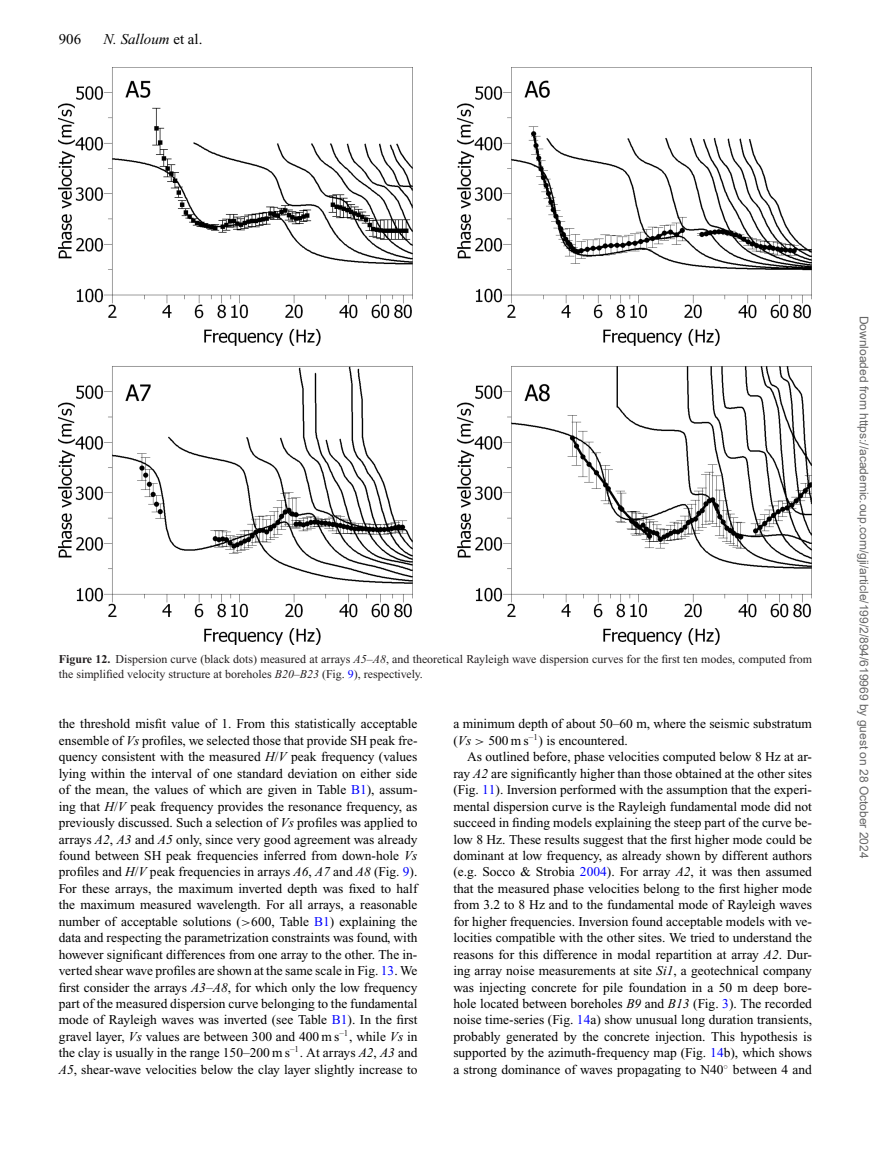
<style>
.page{position:relative;width:893px;height:1174px;background:#fff}
.page>*{position:absolute;margin:0;border:0;box-sizing:border-box;transform-origin:0 0}
.t1{font:italic 15px "Times New Roman";color:#000}
.t2{font:15px "Times New Roman";color:#000}
.t3{font:13.5px/16.5px "Times New Roman";color:#000;text-align:justify}
.t4{font:12px/15px "Times New Roman";color:#231f20}
.t5{font:12px "Arial";color:#666}
.s1{font-style:normal}
.s2{font-weight:700}
.s3{font-style:italic}
.s4{color:#00f}
.s5{font-family:"RMTMI"}
</style>
<div class="page">
<img style="left:59px;top:68px;width:752px;height:576px">
<p class="t2" style="left:59px;top:33px;width:24px">906</p>
<p class="t1" style="left:104px;top:33px;width:100px">N. Salloum <span class="s1">et al.</span></p>
<p class="t4" style="left:59px;top:653px;width:755px"><span class="s2">Figure 12.</span> Dispersion curve (black dots) measured at arrays <span class="s3">A5</span>–<span class="s3">A8</span>, and theoretical Rayleigh wave dispersion curves for the first ten modes, computed from the simplified velocity structure at boreholes <span class="s3">B20</span>–<span class="s3">B23</span> (Fig. <span class="s4">9</span>), respectively.</p>
<p class="t3" style="left:59px;top:717px;width:360px">the threshold misfit value of 1. From this statistically acceptable ensemble of <span class="s3">Vs</span> profiles, we selected those that provide SH peak fre&shy;quency consistent with the measured <span class="s3">H</span>/<span class="s3">V</span> peak frequency (values lying within the interval of one standard deviation on either side of the mean, the values of which are given in Table <span class="s4">B1</span>), assum&shy;ing that <span class="s3">H</span>/<span class="s3">V</span> peak frequency provides the resonance frequency, as previously discussed. Such a selection of <span class="s3">Vs</span> profiles was applied to arrays <span class="s3">A2</span>, <span class="s3">A3</span> and <span class="s3">A5</span> only, since very good agreement was already found between SH peak frequencies inferred from down-hole <span class="s3">Vs </span>profiles and <span class="s3">H</span>/<span class="s3">V</span> peak frequencies in arrays <span class="s3">A6</span>, <span class="s3">A7</span> and <span class="s3">A8</span> (Fig. <span class="s4">9</span>).<br>For these arrays, the maximum inverted depth was fixed to half the maximum measured wavelength. For all arrays, a reasonable number of acceptable solutions (<span class="s5">&gt;</span>600, Table <span class="s4">B1</span>) explaining the data and respecting the parametrization constraints was found, with however significant differences from one array to the other. The in&shy;verted shear wave profiles are shown at the same scale in Fig. <span class="s4">13</span>. We first consider the arrays <span class="s3">A3</span>–<span class="s3">A8</span>, for which only the low frequency part of the measured dispersion curve belonging to the fundamental mode of Rayleigh waves was inverted (see Table <span class="s4">B1</span>). In the first gravel layer, <span class="s3">Vs</span> values are between 300 and 400 m s<sup>–1</sup>, while <span class="s3">Vs</span> in the clay is usually in the range 150–200 m s<sup>–1</sup>. At arrays <span class="s3">A2</span>, <span class="s3">A3</span> and <span class="s3">A5</span>, shear-wave velocities below the clay layer slightly increase to</p>
<p class="t3" style="left:453px;top:717px;width:360px">a minimum depth of about 50–60 m, where the seismic substratum (<span class="s3">Vs</span> <span class="s5">&gt;</span> 500 m s<sup>–1</sup>) is encountered.</p>
<p class="t3" style="left:453px;top:749px;width:360px;text-indent:14px">As outlined before, phase velocities computed below 8 Hz at ar&shy;ray <span class="s3">A2</span> are significantly higher than those obtained at the other sites (Fig. <span class="s4">11</span>). Inversion performed with the assumption that the experi&shy;mental dispersion curve is the Rayleigh fundamental mode did not succeed in finding models explaining the steep part of the curve be&shy;low 8 Hz. These results suggest that the first higher mode could be dominant at low frequency, as already shown by different authors (e.g. Socco &amp; Strobia <span class="s4">2004</span>). For array <span class="s3">A2</span>, it was then assumed that the measured phase velocities belong to the first higher mode from 3.2 to 8 Hz and to the fundamental mode of Rayleigh waves for higher frequencies. Inversion found acceptable models with ve&shy;locities compatible with the other sites. We tried to understand the reasons for this difference in modal repartition at array <span class="s3">A2</span>. Dur&shy;ing array noise measurements at site <span class="s3">Si1</span>, a geotechnical company was injecting concrete for pile foundation in a 50 m deep bore&shy;hole located between boreholes <span class="s3">B9</span> and <span class="s3">B13</span> (Fig. <span class="s4">3</span>). The recorded noise time-series (Fig. <span class="s4">14</span>a) show unusual long duration transients, probably generated by the concrete injection. This hypothesis is supported by the azimuth-frequency map (Fig. <span class="s4">14</span>b), which shows a strong dominance of waves propagating to N40<sup>◦</sup> between 4 and</p>
<p class="t5" style="left:868px;top:315px;width:544px;rotate:90deg">Downloaded from https://academic.oup.com/gji/article/199/2/894/619969 by guest on 28 October 2024</p>
</div>
